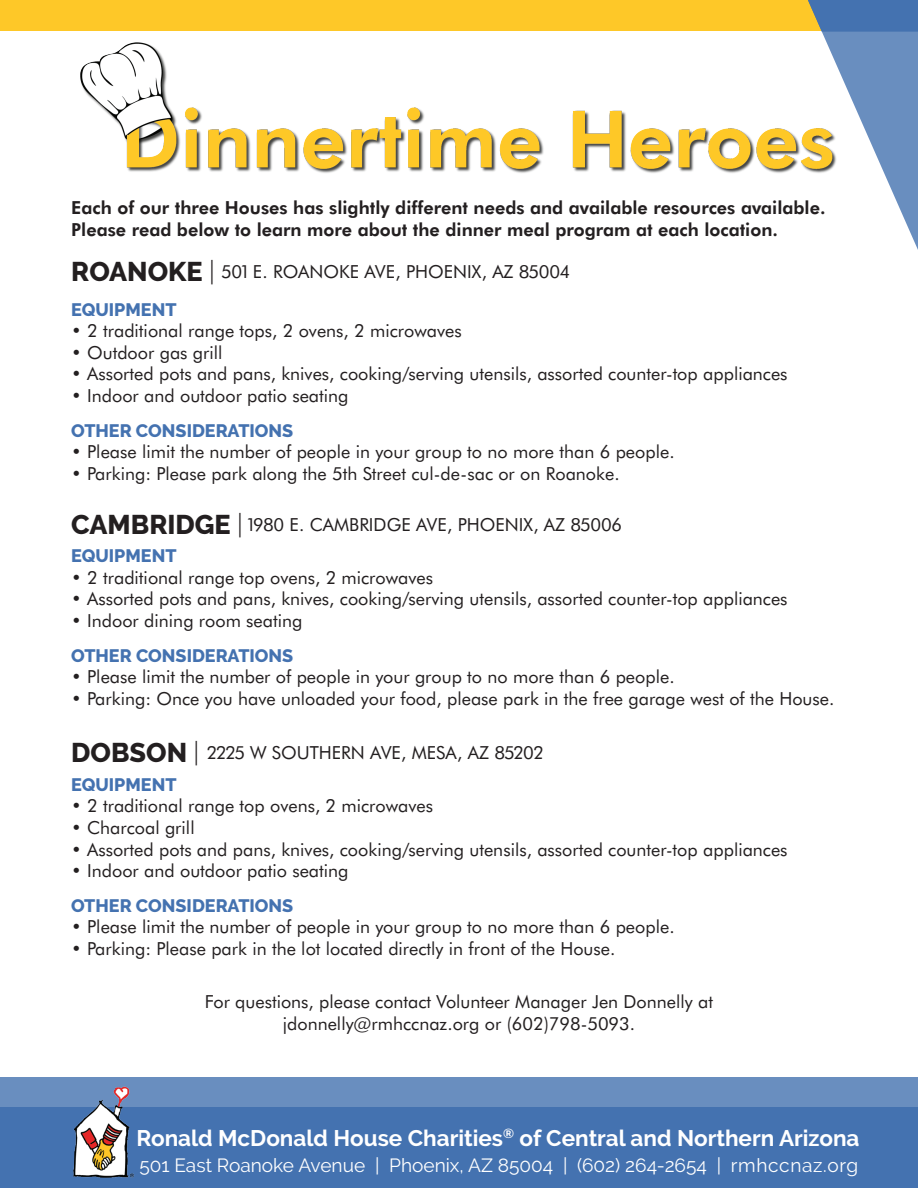
<style>
.page{position:relative;width:918px;height:1188px;background:#fff}
.page>*{position:absolute;margin:0;border:0;box-sizing:border-box;transform-origin:0 0}
.t1{font:700 22.5px "Raleway";color:#fff}
.t2{font:19.05px "Raleway";color:#fff}
.t3{font:18px/21.6px "Futura BT";color:#231f20;text-align:center}
.t4{font:700 18px/21.6px "Futura BT";color:#231f20}
.t5{font:800 18px "Raleway";color:#4472b0}
.s1{font-family:"Raleway";font-weight:800;font-size:27px}
.s2{font-family:"Raleway";font-weight:300;font-size:27px}
</style>
<div class="page">
<div style="left:0;top:0;width:918px;height:31px;background:#fec828"></div>
<svg style="left:847px;top:32px;width:71px;height:218px;fill:#698ebf"></svg>
<svg style="left:808px;top:0;width:110px;height:32px;background:#4e76a8"></svg>
<img style="left:80px;top:30px;width:767px;height:143px">
<div style="left:0;top:1107px;width:918px;height:81px;background:#4472b0"></div>
<div style="left:0;top:1077px;width:918px;height:30px;background:#698ebf"></div>
<img style="left:58px;top:1077px;width:90px;height:101px">
<p class="t4" style="left:71px;top:196px;width:756px">Each of our three Houses has slightly different needs and available resources available.<br>Please read below to learn more about the dinner meal program at each location.</p>
<p class="t3" style="left:71px;top:261px;width:500px"><span class="s1">ROANOKE</span> <span class="s2">|</span> 501 E. ROANOKE AVE, PHOENIX, AZ 85004</p>
<p class="t5" style="left:71px;top:299px;width:107px">EQUIPMENT</p>
<p class="t3" style="left:71px;top:320px;width:392px">• 2 traditional range tops, 2 ovens, 2 microwaves</p>
<p class="t3" style="left:71px;top:341px;width:153px">• Outdoor gas grill</p>
<p class="t3" style="left:71px;top:363px;width:718px">• Assorted pots and pans, knives, cooking/serving utensils, assorted counter-top appliances</p>
<p class="t3" style="left:71px;top:385px;width:279px">• Indoor and outdoor patio seating</p>
<p class="t5" style="left:71px;top:420px;width:224px">OTHER CONSIDERATIONS</p>
<p class="t3" style="left:71px;top:441px;width:605px">• Please limit the number of people in your group to no more than 6 people.</p>
<p class="t3" style="left:71px;top:462px;width:550px">• Parking: Please park along the 5th Street cul-de-sac or on Roanoke.</p>
<p class="t3" style="left:71px;top:513px;width:552px"><span class="s1">CAMBRIDGE</span> <span class="s2">|</span> 1980 E. CAMBRIDGE AVE, PHOENIX, AZ 85006</p>
<p class="t5" style="left:71px;top:546px;width:107px">EQUIPMENT</p>
<p class="t3" style="left:71px;top:566px;width:363px">• 2 traditional range top ovens, 2 microwaves</p>
<p class="t3" style="left:71px;top:588px;width:718px">• Assorted pots and pans, knives, cooking/serving utensils, assorted counter-top appliances</p>
<p class="t3" style="left:71px;top:610px;width:233px">• Indoor dining room seating</p>
<p class="t5" style="left:71px;top:645px;width:224px">OTHER CONSIDERATIONS</p>
<p class="t3" style="left:71px;top:666px;width:605px">• Please limit the number of people in your group to no more than 6 people.</p>
<p class="t3" style="left:71px;top:687px;width:765px">• Parking: Once you have unloaded your food, please park in the free garage west of the House.</p>
<p class="t3" style="left:71px;top:742px;width:474px"><span class="s1">DOBSON</span> <span class="s2">|</span> 2225 W SOUTHERN AVE, MESA, AZ 85202</p>
<p class="t5" style="left:71px;top:774px;width:107px">EQUIPMENT</p>
<p class="t3" style="left:71px;top:795px;width:363px">• 2 traditional range top ovens, 2 microwaves</p>
<p class="t3" style="left:71px;top:817px;width:125px">• Charcoal grill</p>
<p class="t3" style="left:71px;top:838px;width:718px">• Assorted pots and pans, knives, cooking/serving utensils, assorted counter-top appliances</p>
<p class="t3" style="left:71px;top:860px;width:279px">• Indoor and outdoor patio seating</p>
<p class="t5" style="left:71px;top:895px;width:224px">OTHER CONSIDERATIONS</p>
<p class="t3" style="left:71px;top:916px;width:605px">• Please limit the number of people in your group to no more than 6 people.</p>
<p class="t3" style="left:71px;top:938px;width:546px">• Parking: Please park in the lot located directly in front of the House.</p>
<p class="t3" style="left:205px;top:991px;width:510px">For questions, please contact Volunteer Manager Jen Donnelly at jdonnelly@rmhccnaz.org or (602)798-5093.</p>
<p class="t1" style="left:136px;top:1125px;width:725px">Ronald McDonald House Charities<sup>®</sup> of Central and Northern Arizona</p>
<p class="t2" style="left:139px;top:1154px;width:720px">501 East Roanoke Avenue | Phoenix, AZ 85004 | (602) 264-2654 | rmhccnaz.org</p>
</div>
